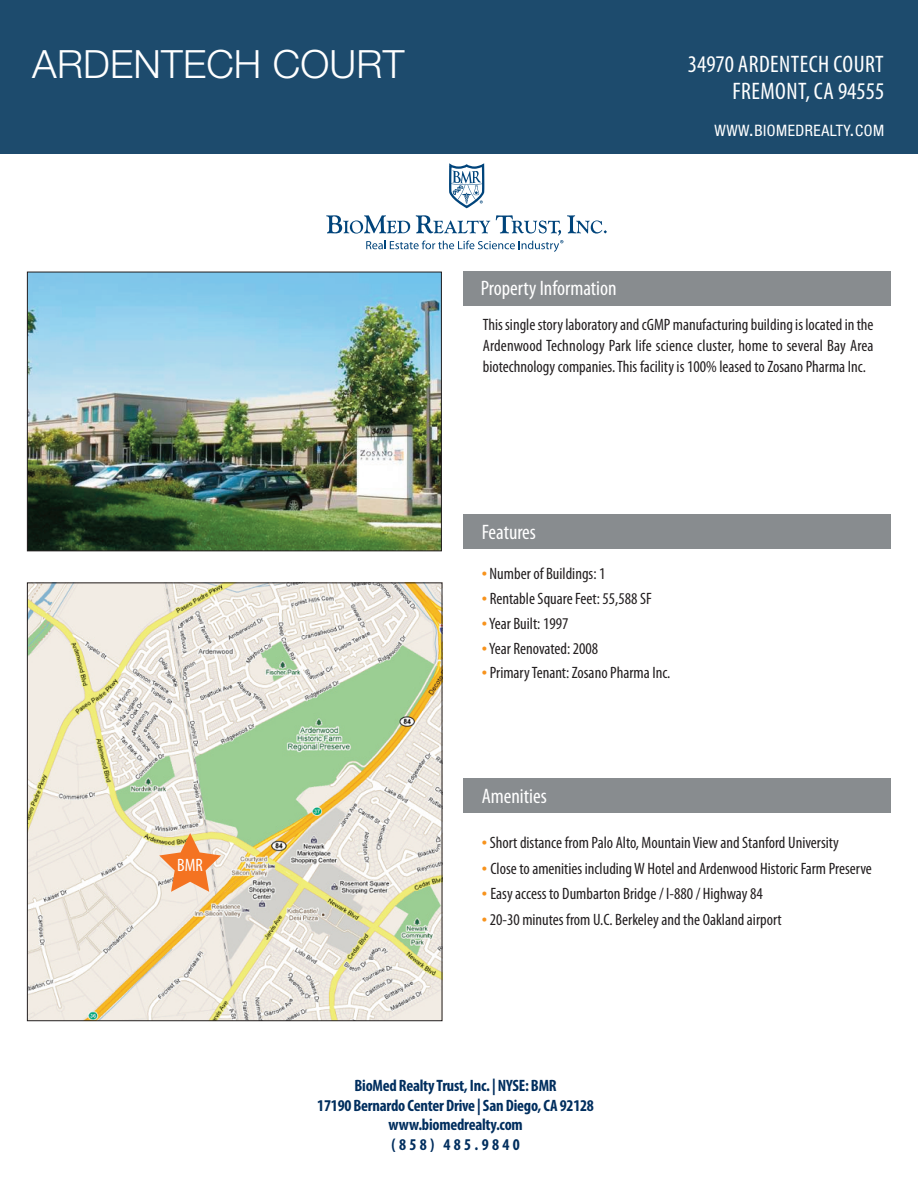
<style>
.page{position:relative;width:918px;height:1188px;background:#fff}
.page>*{position:absolute;margin:0;border:0;box-sizing:border-box;transform-origin:0 0}
.t1{font:300 39px "Helvetica Neue";letter-spacing:.005em;color:#fff}
.t2{font:condensed 24px/27px "Myriad Pro";letter-spacing:.02em;color:#fff;text-align:right}
.t3{font:condensed 21px "Myriad Pro";color:#fff}
.t4{font:condensed 18px "Myriad Pro";color:#fff}
.t5{font:condensed 16.5px/21px "Myriad Pro";color:#231f20;text-align:justify}
.t6{font:700 condensed 16.5px/19.8px "Myriad Pro";letter-spacing:-.015em;color:#002e5e;text-align:center}
.t7{font:condensed 15.75px "Helvetica Neue";letter-spacing:.03em;color:#fff}
.s1{font-size:21px}
.s2{font-size:21px;color:#f7931d}
</style>
<div class="page">
<div style="left:0;top:0;width:918px;height:153px;background:#1d4b6d"></div>
<svg style="left:326px;top:215px;width:281px;height:37px"></svg>
<svg style="left:449px;top:163px;width:35px;height:45px"></svg>
<img style="left:29px;top:274px;width:411px;height:275px">
<div style="left:27px;top:272px;width:415px;height:279px;border:1px solid #231f20"></div>
<div style="left:464px;top:271px;width:427px;height:35px;background:#888c8f"></div>
<div style="left:464px;top:514px;width:427px;height:35px;background:#888c8f"></div>
<img style="left:29px;top:584px;width:411px;height:435px">
<div style="left:464px;top:778px;width:427px;height:35px;background:#888c8f"></div>
<svg style="left:159px;top:833px;width:62px;height:59px;background:#ecb380"></svg>
<h1 class="t1" style="left:32px;top:40px;width:374px">ARDENTECH COURT</h1>
<h2 class="t2" style="left:688px;top:53px;width:198px">34970 ARDENTECH COURT<br>FREMONT, CA 94555</h2>
<p class="t7" style="left:714px;top:124px;width:171px">WWW<span class="s1">.</span>BIOMEDREALTY<span class="s1">.</span>COM</p>
<p class="t3" style="left:481px;top:280px;width:137px">Property Information</p>
<p class="t5" style="left:483px;top:316px;width:392px">This single story laboratory and cGMP manufacturing building is located in the Ardenwood Technology Park life science cluster, home to several Bay Area biotechnology companies. This facility is 100% leased to Zosano Pharma Inc.</p>
<p class="t4" style="left:177px;top:858px;width:27px">BMR</p>
<p class="t3" style="left:482px;top:525px;width:56px">Features</p>
<p class="t5" style="left:482px;top:565px;width:125px"><span class="s2">•</span> Number of Buildings: 1</p>
<p class="t5" style="left:482px;top:590px;width:172px"><span class="s2">•</span> Rentable Square Feet: 55,588 SF</p>
<p class="t5" style="left:482px;top:614px;width:88px"><span class="s2">•</span>Year Built: 1997</p>
<p class="t5" style="left:482px;top:639px;width:118px"><span class="s2">•</span>Year Renovated: 2008</p>
<p class="t5" style="left:482px;top:664px;width:190px"><span class="s2">•</span> Primary Tenant: Zosano Pharma Inc.</p>
<p class="t3" style="left:482px;top:788px;width:66px">Amenities</p>
<p class="t5" style="left:482px;top:834px;width:359px"><span class="s2">•</span> Short distance from Palo Alto, Mountain View and Stanford University</p>
<p class="t5" style="left:482px;top:859px;width:392px"><span class="s2">•</span> Close to amenities including W Hotel and Ardenwood Historic Farm Preserve</p>
<p class="t5" style="left:482px;top:885px;width:283px"><span class="s2">•</span> Easy access to Dumbarton Bridge / I-880 / Highway 84</p>
<p class="t5" style="left:482px;top:910px;width:301px"><span class="s2">•</span> 20-30 minutes from U.C. Berkeley and the Oakland airport</p>
<p class="t6" style="left:317px;top:1077px;width:278px">BioMed Realty Trust, Inc. | NYSE: BMR<br>17190 Bernardo Center Drive | San Diego, CA 92128 www.biomedrealty.com<br>(858) 485.9840</p>
</div>
